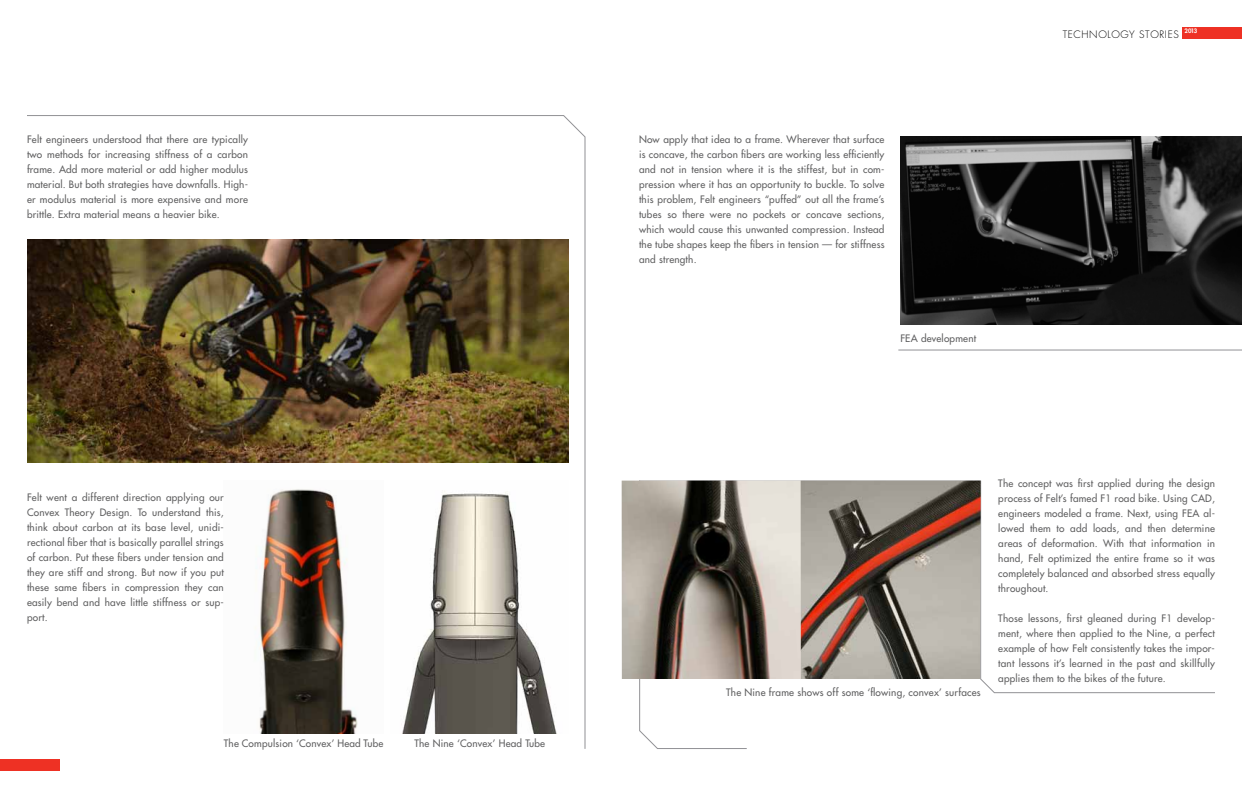
<style>
.page{position:relative;width:1242px;height:810px;background:#fff}
.page>*{position:absolute;margin:0;border:0;box-sizing:border-box;transform-origin:0 0}
.t1{font:10px/15px "Futura";letter-spacing:.02em;color:#606061;text-align:justify}
.t2{font:300 10px "Futura";letter-spacing:.06em;color:#000}
.t3{font:800 6px "Futura";color:#fff}
</style>
<div class="page">
<div style="left:1183px;top:27px;width:59px;height:12px;background:#ee3124"></div>
<div style="left:0;top:759px;width:59px;height:12px;background:#ee3124"></div>
<svg style="left:638px;top:480px;width:577px;height:214px"></svg>
<svg style="left:639px;top:480px;width:109px;height:269px"></svg>
<img style="left:900px;top:137px;width:342px;height:188px">
<img style="left:622px;top:481px;width:359px;height:198px">
<svg style="left:27px;top:115px;width:559px;height:634px"></svg>
<hr style="left:898px;top:350px;width:344px;height:1px;background:#919195">
<img style="left:27px;top:239px;width:542px;height:224px">
<p class="t1" style="left:27px;top:132px;width:223px">Felt engineers understood that there are typically two methods for increasing stiffness of a carbon frame. Add more material or add higher modulus material. But both strategies have downfalls. High&shy;er modulus material is more expensive and more brittle. Extra material means a heavier bike.</p>
<p class="t1" style="left:27px;top:489px;width:198px">Felt went a different direction applying our Convex Theory Design. To understand this, think about carbon at its base level, unidi&shy;rectional fiber that is basically parallel strings of carbon. Put these fibers under tension and they are stiff and strong. But now if you put these same fibers in compression they can easily bend and have little stiffness or sup&shy;port.</p>
<p class="t1" style="left:224px;top:736px;width:161px">The Compulsion ‘Convex’ Head Tube</p>
<p class="t1" style="left:414px;top:736px;width:132px">The Nine ‘Convex’ Head Tube</p>
<p class="t1" style="left:639px;top:132px;width:247px">Now apply that idea to a frame. Wherever that surface is concave, the carbon fibers are working less efficiently and not in tension where it is the stiffest, but in com&shy;pression where it has an opportunity to buckle. To solve this problem, Felt engineers “puffed” out all the frame’s tubes so there were no pockets or concave sections, which would cause this unwanted compression. Instead the tube shapes keep the fibers in tension — for stiffness and strength.</p>
<p class="t1" style="left:900px;top:331px;width:77px">FEA development</p>
<p class="t3" style="left:1185px;top:27px;width:14px">2013</p>
<p class="t2" style="left:1063px;top:28px;width:118px">TECHNOLOGY STORIES</p>
<p class="t1" style="left:726px;top:685px;width:256px">The Nine frame shows off some ‘flowing, convex’ surfaces</p>
<p class="t1" style="left:998px;top:476px;width:218px">The concept was first applied during the design process of Felt’s famed F1 road bike. Using CAD, engineers modeled a frame. Next, using FEA al&shy;lowed them to add loads, and then determine areas of deformation. With that information in hand, Felt optimized the entire frame so it was completely balanced and absorbed stress equally throughout.</p>
<p class="t1" style="left:998px;top:611px;width:218px">Those lessons, first gleaned during F1 develop&shy;ment, where then applied to the Nine, a perfect example of how Felt consistently takes the impor&shy;tant lessons it’s learned in the past and skillfully applies them to the bikes of the future.</p>
</div>
